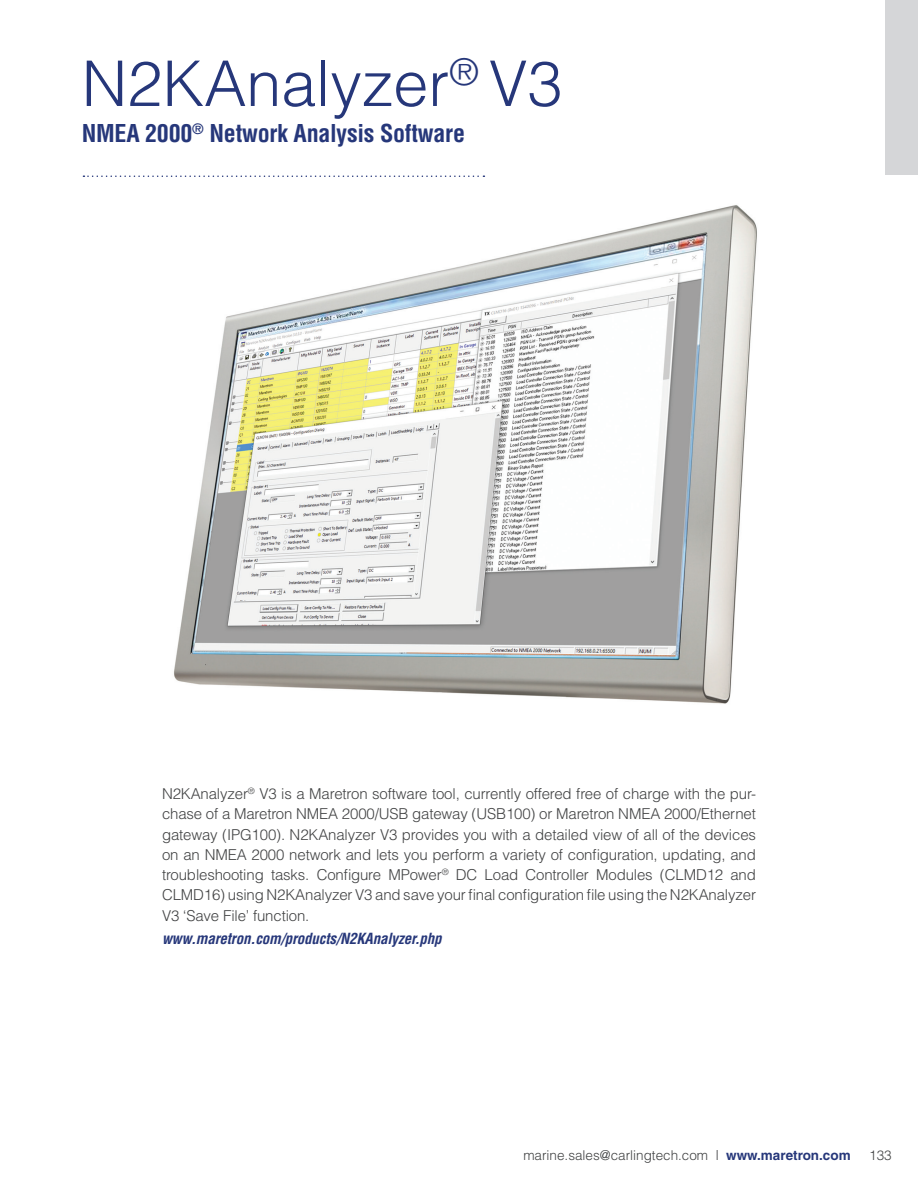
<style>
.page{position:relative;width:918px;height:1188px;background:#fff}
.page>*{position:absolute;margin:0;border:0;box-sizing:border-box;transform-origin:0 0}
.t1{font:300 63px "Helvetica LT Pro";color:#26377a}
.t2{font:700 condensed 24px "Helvetica";letter-spacing:-.01em;color:#26377a}
.t3{font:300 15px/20.2px "Helvetica";letter-spacing:-.01em;color:#414243;text-align:justify}
.t4{font:italic 700 condensed 15px "Helvetica";letter-spacing:-.01em;color:#26377a}
.t5{font:300 13.5px "Helvetica";color:#414243}
.s1{font-weight:700;color:#26377a}
</style>
<div class="page">
<svg style="left:83px;top:176px;width:401px;height:1px"></svg>
<img style="left:174px;top:205px;width:583px;height:499px">
<div style="left:885px;top:0;width:33px;height:175px;background:#d5d6d8"></div>
<h1 class="t1" style="left:82px;top:44px;width:482px">N2KAnalyzer<sup>®</sup> V3</h1>
<h2 class="t2" style="left:82px;top:118px;width:385px">NMEA 2000<sup>®</sup> Network Analysis Software</h2>
<p class="t3" style="left:162px;top:783px;width:596px">N2KAnalyzer<sup>®</sup> V3 is a Maretron software tool, currently offered free of charge with the pur&shy;chase of a Maretron NMEA 2000/USB gateway (USB100) or Maretron NMEA 2000/Ethernet gateway (IPG100). N2KAnalyzer V3 provides you with a detailed view of all of the devices on an NMEA 2000 network and lets you perform a variety of configuration, updating, and troubleshooting tasks. Configure MPower<sup>®</sup> DC Load Controller Modules (CLMD12 and CLMD16) using N2KAnalyzer V3 and save your final configuration file using the N2KAnalyzer V3 ‘Save File’ function.</p>
<p class="t4" style="left:162px;top:929px;width:281px">www.maretron.com/products/N2KAnalyzer.php</p>
<p class="t5" style="left:523px;top:1147px;width:329px">marine.sales@carlingtech.com | <span class="s1">www.maretron.com</span></p>
<p class="t5" style="left:869px;top:1147px;width:24px">133</p>
</div>
